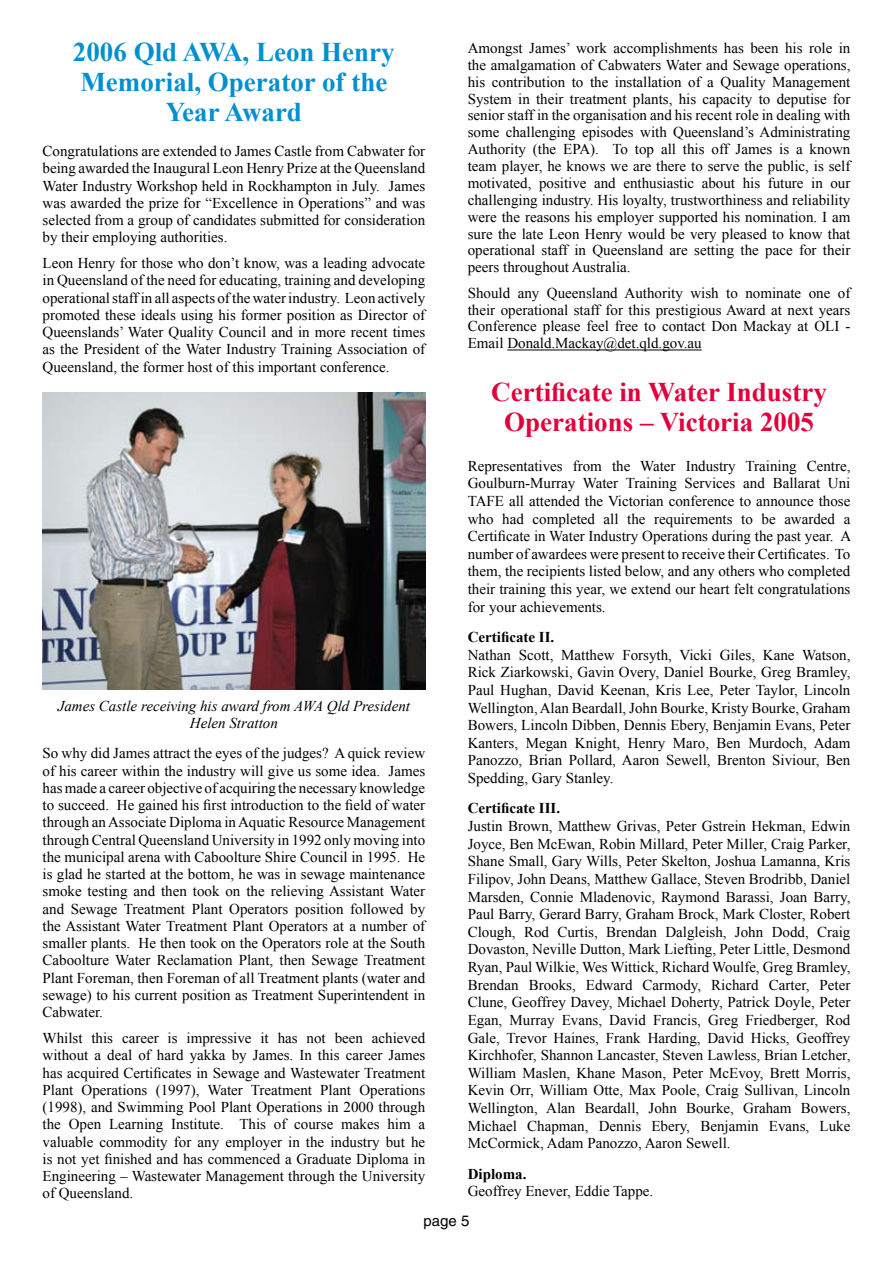
<style>
.page{position:relative;width:893px;height:1263px;background:#fff}
.page>*{position:absolute;margin:0;border:0;box-sizing:border-box;transform-origin:0 0}
.t1{font:700 27px/30px "Times New Roman";color:#0090d0;text-align:center}
.t2{font:700 27px/30px "Times New Roman";color:#e2003b;text-align:center}
.t3{font:15px/17.2px "Times New Roman";color:#000;text-align:justify}
.t4{font:italic 15px/17.9px "Times New Roman";color:#000;text-align:center}
.t5{font:700 15px "Times New Roman";color:#000}
.t6{font:15px "Helvetica";color:#000}
</style>
<div class="page">
<img style="left:43px;top:392px;width:382px;height:298px">
<hr style="left:507px;top:350px;width:195px;height:1px;background:#000">
<h1 class="t1" style="left:73px;top:36px;width:323px">2006 Qld AWA, Leon Henry<br>Memorial, Operator of the<br>Year Award</h1>
<p class="t3" style="left:43px;top:142px;width:384px">Congratulations are extended to James Castle from Cabwater for being awarded the Inaugural Leon Henry Prize at the Queensland Water Industry Workshop held in Rockhampton in July. James was awarded the prize for “Excellence in Operations” and was selected from a group of candidates submitted for consideration by their employing authorities.</p>
<p class="t3" style="left:43px;top:254px;width:384px">Leon Henry for those who don’t know, was a leading advocate in Queensland of the need for educating, training and developing operational staff in all aspects of the water industry. Leon actively promoted these ideals using his former position as Director of Queenslands’ Water Quality Council and in more recent times as the President of the Water Industry Training Association of Queensland, the former host of this important conference.</p>
<p class="t4" style="left:58px;top:696px;width:354px">James Castle receiving his award from AWA Qld President<br>Helen Stratton</p>
<p class="t3" style="left:43px;top:744px;width:384px">So why did James attract the eyes of the judges? A quick review of his career within the industry will give us some idea. James has made a career objective of acquiring the necessary knowledge to succeed. He gained his first introduction to the field of water through an Associate Diploma in Aquatic Resource Management through Central Queensland University in 1992 only moving into the municipal arena with Caboolture Shire Council in 1995. He is glad he started at the bottom, he was in sewage maintenance smoke testing and then took on the relieving Assistant Water and Sewage Treatment Plant Operators position followed by the Assistant Water Treatment Plant Operators at a number of smaller plants. He then took on the Operators role at the South Caboolture Water Reclamation Plant, then Sewage Treatment Plant Foreman, then Foreman of all Treatment plants (water and sewage) to his current position as Treatment Superintendent in Cabwater.</p>
<p class="t3" style="left:43px;top:1029px;width:384px">Whilst this career is impressive it has not been achieved without a deal of hard yakka by James. In this career James has acquired Certificates in Sewage and Wastewater Treatment Plant Operations (1997), Water Treatment Plant Operations (1998), and Swimming Pool Plant Operations in 2000 through the Open Learning Institute. This of course makes him a valuable commodity for any employer in the industry but he is not yet finished and has commenced a Graduate Diploma in Engineering – Wastewater Management through the University of Queensland.</p>
<p class="t3" style="left:468px;top:39px;width:384px;line-height:16.8px">Amongst James’ work accomplishments has been his role in the amalgamation of Cabwaters Water and Sewage operations, his contribution to the installation of a Quality Management System in their treatment plants, his capacity to deputise for senior staff in the organisation and his recent role in dealing with some challenging episodes with Queensland’s Administrating Authority (the EPA). To top all this off James is a known team player, he knows we are there to serve the public, is self motivated, positive and enthusiastic about his future in our challenging industry. His loyalty, trustworthiness and reliability were the reasons his employer supported his nomination. I am sure the late Leon Henry would be very pleased to know that operational staff in Queensland are setting the pace for their peers throughout Australia.</p>
<p class="t3" style="left:468px;top:284px;width:384px;line-height:16.8px">Should any Queensland Authority wish to nominate one of their operational staff for this prestigious Award at next years Conference please feel free to contact Don Mackay at OLI - Email Donald.Mackay@det.qld.gov.au</p>
<h1 class="t2" style="left:491px;top:377px;width:337px">Certificate in Water Industry<br>Operations – Victoria 2005</h1>
<p class="t3" style="left:468px;top:456px;width:385px;line-height:17.7px">Representatives from the Water Industry Training Centre, Goulburn-Murray Water Training Services and Ballarat Uni TAFE all attended the Victorian conference to announce those who had completed all the requirements to be awarded a Certificate in Water Industry Operations during the past year. A number of awardees were present to receive their Certificates. To them, the recipients listed below, and any others who completed their training this year, we extend our heart felt congratulations for your achievements.</p>
<p class="t5" style="left:468px;top:627px;width:88px">Certificate II.</p>
<p class="t3" style="left:468px;top:645px;width:384px;line-height:17.7px">Nathan Scott, Matthew Forsyth, Vicki Giles, Kane Watson, Rick Ziarkowski, Gavin Overy, Daniel Bourke, Greg Bramley, Paul Hughan, David Keenan, Kris Lee, Peter Taylor, Lincoln Wellington, Alan Beardall, John Bourke, Kristy Bourke, Graham Bowers, Lincoln Dibben, Dennis Ebery, Benjamin Evans, Peter Kanters, Megan Knight, Henry Maro, Ben Murdoch, Adam Panozzo, Brian Pollard, Aaron Sewell, Brenton Siviour, Ben Spedding, Gary Stanley.</p>
<p class="t5" style="left:468px;top:798px;width:94px">Certificate III.</p>
<p class="t3" style="left:468px;top:817px;width:384px">Justin Brown, Matthew Grivas, Peter Gstrein Hekman, Edwin Joyce, Ben McEwan, Robin Millard, Peter Miller, Craig Parker, Shane Small, Gary Wills, Peter Skelton, Joshua Lamanna, Kris Filipov, John Deans, Matthew Gallace, Steven Brodribb, Daniel Marsden, Connie Mladenovic, Raymond Barassi, Joan Barry, Paul Barry, Gerard Barry, Graham Brock, Mark Closter, Robert Clough, Rod Curtis, Brendan Dalgleish, John Dodd, Craig Dovaston, Neville Dutton, Mark Liefting, Peter Little, Desmond Ryan, Paul Wilkie, Wes Wittick, Richard Woulfe, Greg Bramley, Brendan Brooks, Edward Carmody, Richard Carter, Peter Clune, Geoffrey Davey, Michael Doherty, Patrick Doyle, Peter Egan, Murray Evans, David Francis, Greg Friedberger, Rod Gale, Trevor Haines, Frank Harding, David Hicks, Geoffrey Kirchhofer, Shannon Lancaster, Steven Lawless, Brian Letcher, William Maslen, Khane Mason, Peter McEvoy, Brett Morris, Kevin Orr, William Otte, Max Poole, Craig Sullivan, Lincoln Wellington, Alan Beardall, John Bourke, Graham Bowers, Michael Chapman, Dennis Ebery, Benjamin Evans, Luke McCormick, Adam Panozzo, Aaron Sewell.</p>
<p class="t5" style="left:468px;top:1163px;width:60px">Diploma.</p>
<p class="t3" style="left:468px;top:1182px;width:187px">Geoffrey Enever, Eddie Tappe.</p>
<p class="t6" style="left:424px;top:1212px;width:47px">page 5</p>
</div>
